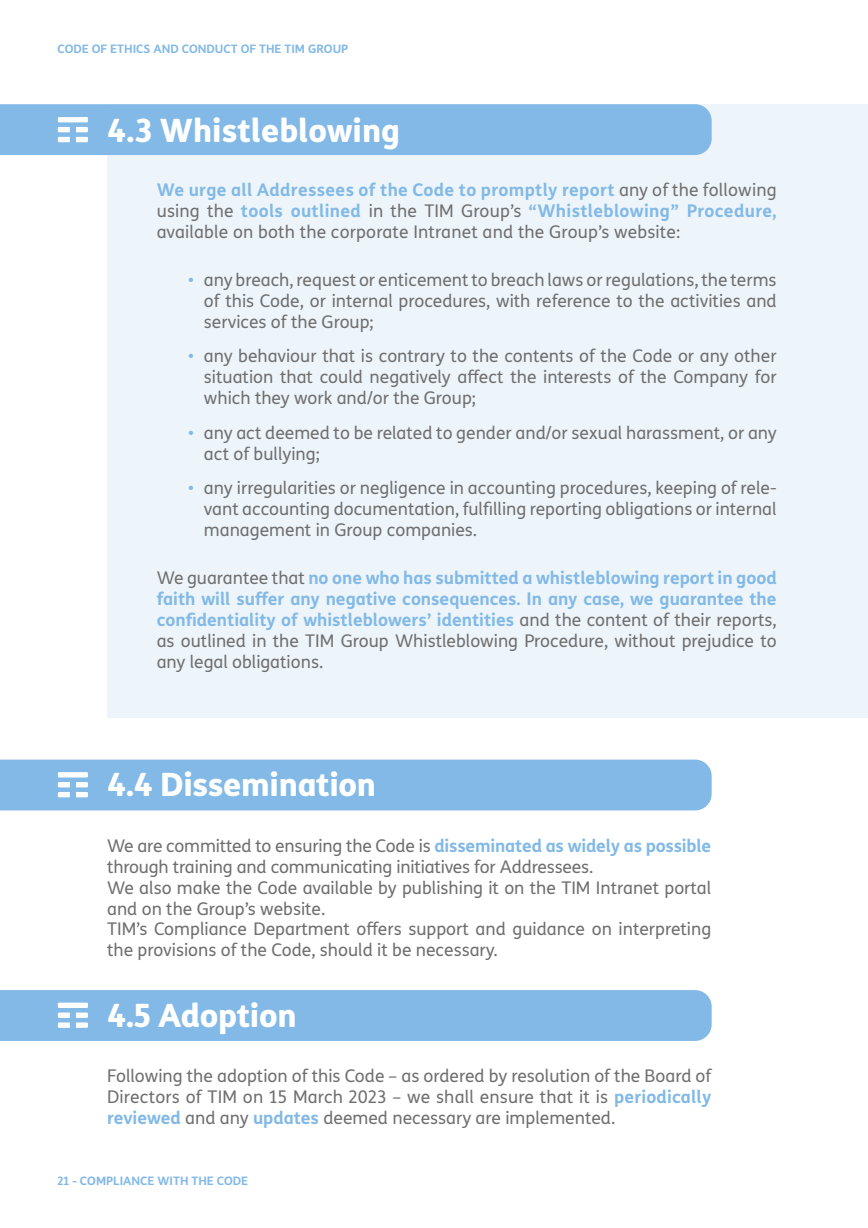
<style>
.page{position:relative;width:868px;height:1228px;background:#fff}
.page>*{position:absolute;margin:0;border:0;box-sizing:border-box;transform-origin:0 0}
.t1{font:800 32.2px "TIM Sans";letter-spacing:-.01em;color:#fff}
.t2{font:17.46px/21px "TIM Sans";color:#706f6f;text-align:justify}
.t3{font:700 17.46px/21px "TIM Sans";color:#82b9e6;text-align:justify}
.t4{font:700 11.65px "TIM Sans";color:#82b9e6}
.s1{font-weight:700;color:#82b9e6}
.s2{color:#82b9e6}
.s3{font-weight:400;color:#706f6f}
</style>
<div class="page">
<div style="left:107px;top:104px;width:760px;height:614px;background:#edf5fb"></div>
<div style="left:0;top:104px;width:712px;height:51px;background:#82b9e6"></div>
<div style="left:0;top:759px;width:712px;height:51px;background:#82b9e6"></div>
<div style="left:0;top:990px;width:712px;height:51px;background:#82b9e6"></div>
<p class="t4" style="left:57px;top:40px;width:293px">CODE OF ETHICS AND CONDUCT OF THE TIM GROUP</p>
<h1 class="t1" style="left:107px;top:105px;width:295px">4.3 Whistleblowing</h1>
<p class="t2" style="left:157px;top:179px;width:622px"><span class="s1">We urge all Addressees of the Code to promptly report</span> any of the following using the <span class="s1">tools outlined</span> in the TIM Group’s <span class="s1">“Whistleblowing” Procedure, </span>available on both the corporate Intranet and the Group’s website:</p>
<p class="t2" style="left:204px;top:269px;width:574px;text-indent:-16px"><span class="s2">•</span> any breach, request or enticement to breach laws or regulations, the terms of this Code, or internal procedures, with reference to the activities and services of the Group;</p>
<p class="t2" style="left:204px;top:345px;width:574px;text-indent:-16px"><span class="s2">•</span> any behaviour that is contrary to the contents of the Code or any other situation that could negatively affect the interests of the Company for which they work and/or the Group;</p>
<p class="t2" style="left:204px;top:422px;width:574px;text-indent:-16px"><span class="s2">•</span> any act deemed to be related to gender and/or sexual harassment, or any act of bullying;</p>
<p class="t2" style="left:204px;top:477px;width:574px;text-indent:-16px"><span class="s2">•</span> any irregularities or negligence in accounting procedures, keeping of rele&shy;vant accounting documentation, fulfilling reporting obligations or internal management in Group companies.</p>
<p class="t3" style="left:157px;top:566px;width:622px"><span class="s3">We guarantee that</span> no one who has submitted a whistleblowing report in good faith will suffer any negative consequences. In any case, we guarantee the confidentiality of whistleblowers’ identities <span class="s3">and the content of their reports, as outlined in the TIM Group Whistleblowing Procedure, without prejudice to any legal obligations.</span></p>
<h1 class="t1" style="left:107px;top:759px;width:271px">4.4 Dissemination</h1>
<p class="t2" style="left:107px;top:834px;width:606px;text-align:left">We are committed to ensuring the Code is <span class="s1">disseminated as widely as possible </span>through training and communicating initiatives for Addressees.<br>We also make the Code available by publishing it on the TIM Intranet portal and on the Group’s website.<br>TIM’s Compliance Department offers support and guidance on interpreting the provisions of the Code, should it be necessary.</p>
<h1 class="t1" style="left:107px;top:990px;width:191px">4.5 Adoption</h1>
<p class="t2" style="left:107px;top:1065px;width:606px">Following the adoption of this Code – as ordered by resolution of the Board of Directors of TIM on 15 March 2023 – we shall ensure that it is <span class="s1">periodically reviewed</span> and any <span class="s1">updates</span> deemed necessary are implemented.</p>
<p class="t4" style="left:57px;top:1172px;width:192px">21 - COMPLIANCE WITH THE CODE</p>
</div>
